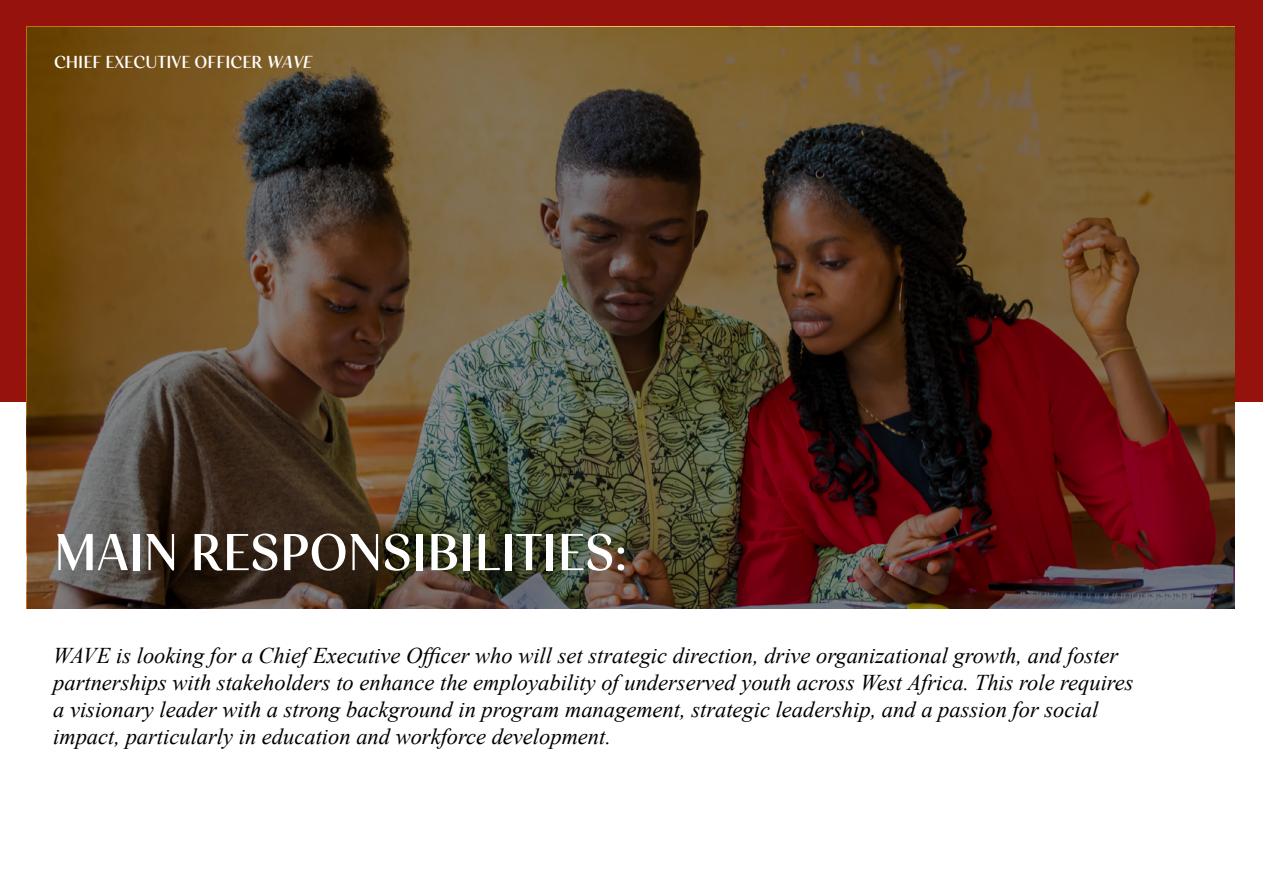
<style>
.page{position:relative;width:1263px;height:893px;background:#fff}
.page>*{position:absolute;margin:0;border:0;box-sizing:border-box;transform-origin:0 0}
.t1{font:53.55px "Senlot Nor Dem";color:#fff}
.t2{font:italic 22.5px/27px "Times New Roman";color:#000}
.t3{font:18px "Senlot Nor Dem";color:#fff}
.s1{font-style:italic}
</style>
<div class="page">
<div style="left:0;top:0;width:1263px;height:402px;background:#96120d"></div>
<img style="left:27px;top:27px;width:1207px;height:582px">
<p class="t3" style="left:54px;top:52px;width:263px">CHIEF EXECUTIVE OFFICER <span class="s1">WAVE</span></p>
<h1 class="t1" style="left:54px;top:521px;width:575px">MAIN RESPONSIBILITIES:</h1>
<p class="t2" style="left:53px;top:642px;width:1082px">WAVE is looking for a Chief Executive Officer who will set strategic direction, drive organizational growth, and foster partnerships with stakeholders to enhance the employability of underserved youth across West Africa. This role requires a visionary leader with a strong background in program management, strategic leadership, and a passion for social impact, particularly in education and workforce development.</p>
</div>
